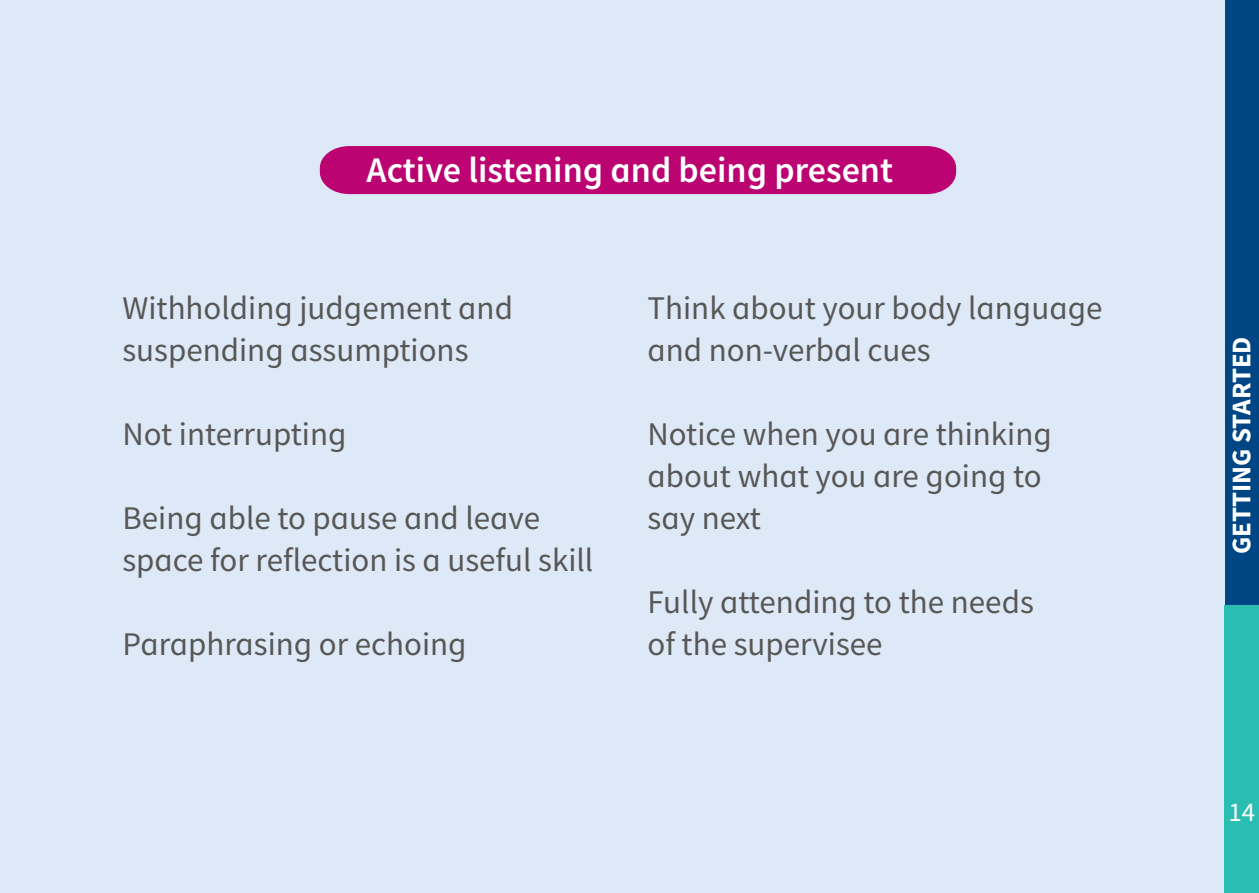
<style>
.page{position:relative;width:1259px;height:893px;background:#dee9f8}
.page>*{position:absolute;margin:0;border:0;box-sizing:border-box;transform-origin:0 0}
.t1{font:600 36px "Source Sans Pro";color:#fff}
.t2{font:33px/42px "Source Sans Pro";color:#575756}
.t3{font:700 27px "Source Sans Pro";color:#fff}
.t4{font:27px "Source Sans Pro";color:#fff}
</style>
<div class="page">
<div style="left:1225px;top:0;width:34px;height:893px;background:#004684"></div>
<div style="left:320px;top:146px;width:636px;height:48px;background:#bb0372"></div>
<div style="left:1225px;top:605px;width:34px;height:288px;background:#2abdb1"></div>
<p class="t1" style="left:366px;top:146px;width:528px">Active listening and being present</p>
<p class="t2" style="left:122px;top:287px;width:392px">Withholding judgement and suspending assumptions</p>
<p class="t2" style="left:122px;top:413px;width:226px">Not interrupting</p>
<p class="t2" style="left:122px;top:497px;width:472px">Being able to pause and leave space for reflection is a useful skill</p>
<p class="t2" style="left:122px;top:623px;width:346px">Paraphrasing or echoing</p>
<p class="t2" style="left:647px;top:287px;width:456px">Think about your body language and non-verbal cues</p>
<p class="t2" style="left:647px;top:413px;width:406px">Notice when you are thinking about what you are going to say next</p>
<p class="t2" style="left:647px;top:581px;width:388px">Fully attending to the needs of the supervisee</p>
<p class="t3" style="left:1223px;top:554px;width:219px;rotate:-90deg">GETTING STARTED</p>
<p class="t4" style="left:1228px;top:795px;width:28px">14</p>
</div>
